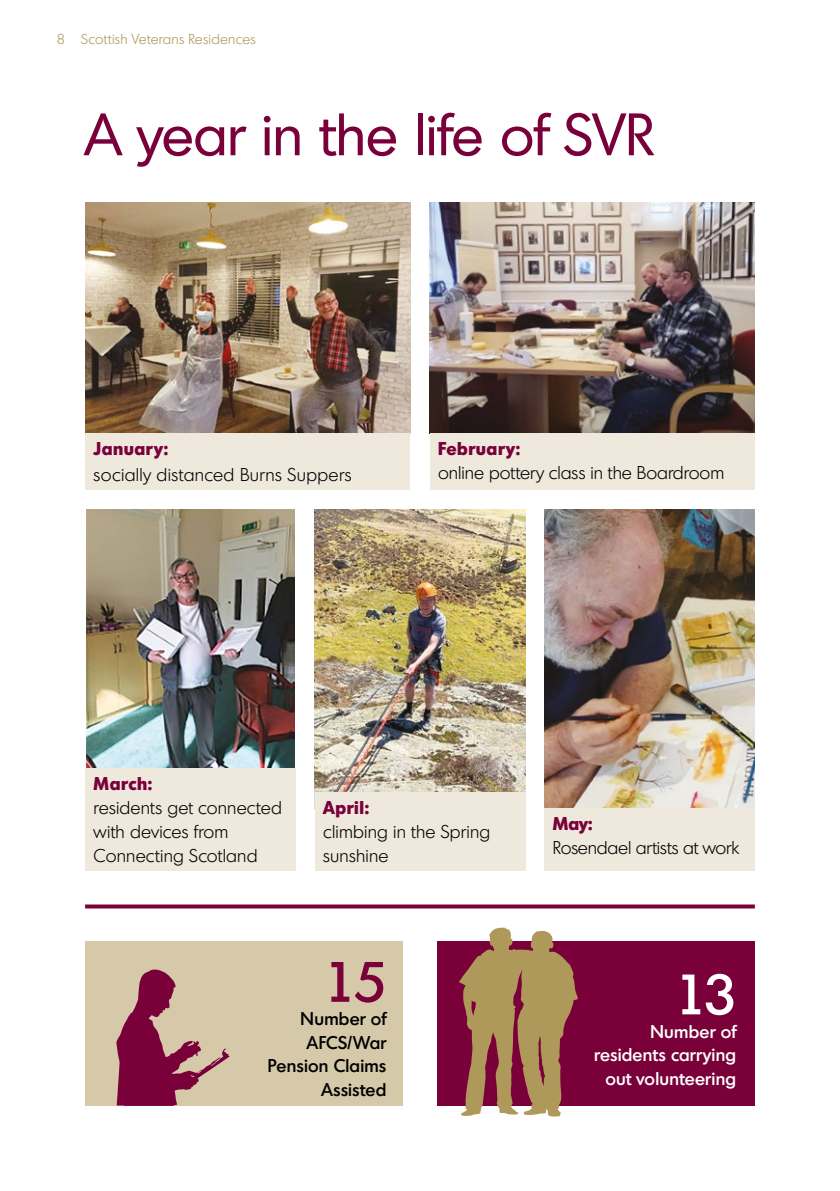
<style>
.page{position:relative;width:840px;height:1191px;background:#fff}
.page>*{position:absolute;margin:0;border:0;box-sizing:border-box;transform-origin:0 0}
.t1{font:58px "Montreal";color:#7a003a}
.t2{font:500 55.2px "Montreal";color:#fff}
.t3{font:500 55.2px "Montreal";color:#7a003a}
.t4{font:300 18px/24px "Montreal";letter-spacing:.01em;color:#000}
.t5{font:500 18px/23.4px "Montreal";letter-spacing:.015em;color:#fff;text-align:right}
.t6{font:500 18px/23.4px "Montreal";letter-spacing:.015em;color:#000;text-align:right}
.t7{font:700 18px "Montreal";letter-spacing:.03em;color:#7a003a}
.t8{font:300 14px "Montreal";letter-spacing:.02em;color:#ae995b}
</style>
<div class="page">
<img style="left:429px;top:203px;width:325px;height:231px">
<img style="left:85px;top:203px;width:325px;height:231px">
<img style="left:86px;top:509px;width:208px;height:260px">
<img style="left:314px;top:509px;width:211px;height:284px">
<img style="left:544px;top:509px;width:210px;height:299px">
<div style="left:85px;top:434px;width:325px;height:56px;background:#eee9dc"></div>
<div style="left:429px;top:434px;width:325px;height:56px;background:#eee9dc"></div>
<div style="left:85px;top:769px;width:210px;height:102px;background:#eee9dc"></div>
<div style="left:314px;top:793px;width:211px;height:78px;background:#eee9dc"></div>
<div style="left:544px;top:808px;width:210px;height:63px;background:#eee9dc"></div>
<div style="left:437px;top:941px;width:317px;height:165px;background:#7a003a"></div>
<div style="left:85px;top:941px;width:318px;height:165px;background:#d5c9a9"></div>
<svg style="left:116px;top:969px;width:113px;height:137px"></svg>
<svg style="left:459px;top:927px;width:118px;height:189px"></svg>
<svg style="left:85px;top:904px;width:669px;height:4px;background:#8a2052"></svg>
<p class="t8" style="left:57px;top:31px;width:200px">8 Scottish Veterans Residences</p>
<h1 class="t1" style="left:85px;top:97px;width:569px">A year in the life of SVR</h1>
<p class="t7" style="left:94px;top:437px;width:76px">January:</p>
<p class="t4" style="left:94px;top:463px;width:259px">socially distanced Burns Suppers</p>
<p class="t7" style="left:438px;top:437px;width:84px">February:</p>
<p class="t4" style="left:438px;top:461px;width:287px">online pottery class in the Boardroom</p>
<p class="t7" style="left:94px;top:771px;width:60px">March:</p>
<p class="t4" style="left:94px;top:795px;width:190px">residents get connected with devices from<br>Connecting Scotland</p>
<p class="t7" style="left:323px;top:795px;width:48px">April:</p>
<p class="t4" style="left:323px;top:819px;width:168px">climbing in the Spring sunshine</p>
<h2 class="t3" style="left:323px;top:946px;width:64px">15</h2>
<p class="t6" style="left:268px;top:1006px;width:120px">Number of<br>AFCS/War<br>Pension Claims<br>Assisted</p>
<p class="t7" style="left:552px;top:811px;width:42px">May:</p>
<p class="t4" style="left:552px;top:835px;width:187px">Rosendael artists at work</p>
<h2 class="t2" style="left:674px;top:958px;width:63px">13</h2>
<p class="t5" style="left:593px;top:1019px;width:143px">Number of residents carrying out volunteering</p>
</div>
